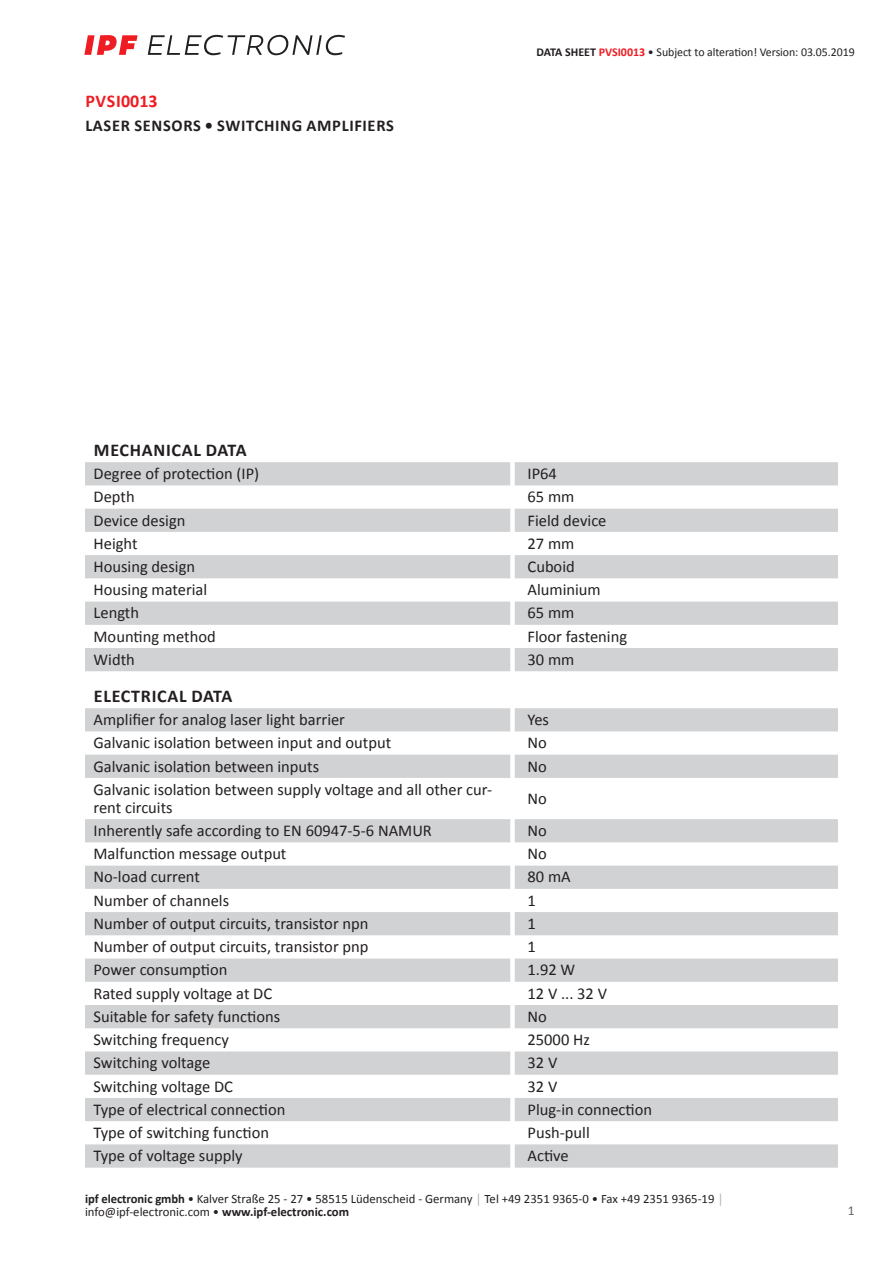
<style>
.page{position:relative;width:893px;height:1263px;background:#fff}
.page>*{position:absolute;margin:0;border:0;box-sizing:border-box;transform-origin:0 0}
.t1{font:700 18px "Calibri";letter-spacing:.04em;color:#231f20}
.t2{font:700 18px "Calibri";letter-spacing:.02em;color:#ee1d23}
.t3{font:16.5px/18px "Calibri";color:#231f20}
.t4{font:700 16.5px "Calibri";letter-spacing:.04em;color:#231f20}
.t5{font:13.5px "Calibri";color:#636366}
.t6{font:12.75px/12.6px "Calibri";color:#231f20}
.t7{font:12px "Calibri";letter-spacing:-.005em;color:#231f20}
.s1{font-weight:700}
.s2{font-weight:700;color:#ee1d23}
.s3{color:#a8a9ad}
</style>
<div class="page">
<svg style="left:148px;top:35px;width:197px;height:20px"></svg>
<svg style="left:84px;top:35px;width:54px;height:20px"></svg>
<svg style="left:85px;top:462px;width:753px;height:209px;fill:#d1d2d4"></svg>
<svg style="left:85px;top:708px;width:753px;height:459px"></svg>
<p class="t2" style="left:85px;top:88px;width:74px">PVSI0013</p>
<p class="t4" style="left:85px;top:114px;width:310px">LASER SENSORS • SWITCHING AMPLIFIERS</p>
<p class="t7" style="left:536px;top:44px;width:320px"><span class="s1">DATA SHEET</span> <span class="s2">PVSI0013</span> • Subject to alteration! Version: 03.05.2019</p>
<p class="t1" style="left:94px;top:437px;width:154px">MECHANICAL DATA</p>
<p class="t3" style="left:94px;top:464px;width:167px">Degree of protection (IP)</p>
<p class="t3" style="left:527px;top:464px;width:31px">IP64</p>
<p class="t3" style="left:94px;top:487px;width:43px">Depth</p>
<p class="t3" style="left:527px;top:487px;width:48px">65 mm</p>
<p class="t3" style="left:94px;top:511px;width:93px">Device design</p>
<p class="t3" style="left:527px;top:511px;width:80px">Field device</p>
<p class="t3" style="left:94px;top:534px;width:46px">Height</p>
<p class="t3" style="left:527px;top:534px;width:48px">27 mm</p>
<p class="t3" style="left:94px;top:557px;width:103px">Housing design</p>
<p class="t3" style="left:527px;top:557px;width:49px">Cuboid</p>
<p class="t3" style="left:94px;top:580px;width:115px">Housing material</p>
<p class="t3" style="left:527px;top:580px;width:75px">Aluminium</p>
<p class="t3" style="left:94px;top:603px;width:47px">Length</p>
<p class="t3" style="left:527px;top:603px;width:48px">65 mm</p>
<p class="t3" style="left:94px;top:627px;width:124px">Mounting method</p>
<p class="t3" style="left:527px;top:627px;width:101px">Floor fastening</p>
<p class="t3" style="left:94px;top:650px;width:43px">Width</p>
<p class="t3" style="left:527px;top:650px;width:48px">30 mm</p>
<p class="t1" style="left:94px;top:683px;width:140px">ELECTRICAL DATA</p>
<p class="t3" style="left:94px;top:710px;width:253px">Amplifier for analog laser light barrier</p>
<p class="t3" style="left:527px;top:710px;width:23px">Yes</p>
<p class="t3" style="left:94px;top:733px;width:299px">Galvanic isolation between input and output</p>
<p class="t3" style="left:527px;top:733px;width:21px">No</p>
<p class="t3" style="left:94px;top:757px;width:227px">Galvanic isolation between inputs</p>
<p class="t3" style="left:527px;top:757px;width:21px">No</p>
<p class="t3" style="left:94px;top:780px;width:400px">Galvanic isolation between supply voltage and all other cur&shy;rent circuits</p>
<p class="t3" style="left:527px;top:789px;width:21px">No</p>
<p class="t3" style="left:94px;top:821px;width:340px">Inherently safe according to EN 60947-5-6 NAMUR</p>
<p class="t3" style="left:527px;top:821px;width:21px">No</p>
<p class="t3" style="left:94px;top:844px;width:194px">Malfunction message output</p>
<p class="t3" style="left:527px;top:844px;width:21px">No</p>
<p class="t3" style="left:94px;top:867px;width:108px">No-load current</p>
<p class="t3" style="left:527px;top:867px;width:45px">80 mA</p>
<p class="t3" style="left:94px;top:891px;width:137px">Number of channels</p>
<p class="t3" style="left:527px;top:891px;width:10px">1</p>
<p class="t3" style="left:94px;top:914px;width:276px">Number of output circuits, transistor npn</p>
<p class="t3" style="left:527px;top:914px;width:10px">1</p>
<p class="t3" style="left:94px;top:937px;width:276px">Number of output circuits, transistor pnp</p>
<p class="t3" style="left:527px;top:937px;width:10px">1</p>
<p class="t3" style="left:94px;top:960px;width:135px">Power consumption</p>
<p class="t3" style="left:527px;top:960px;width:49px">1.92 W</p>
<p class="t3" style="left:94px;top:984px;width:180px">Rated supply voltage at DC</p>
<p class="t3" style="left:527px;top:984px;width:81px">12 V ... 32 V</p>
<p class="t3" style="left:94px;top:1007px;width:188px">Suitable for safety functions</p>
<p class="t3" style="left:527px;top:1007px;width:21px">No</p>
<p class="t3" style="left:94px;top:1030px;width:137px">Switching frequency</p>
<p class="t3" style="left:527px;top:1030px;width:64px">25000 Hz</p>
<p class="t3" style="left:94px;top:1053px;width:118px">Switching voltage</p>
<p class="t3" style="left:527px;top:1053px;width:31px">32 V</p>
<p class="t3" style="left:94px;top:1077px;width:141px">Switching voltage DC</p>
<p class="t3" style="left:527px;top:1077px;width:31px">32 V</p>
<p class="t3" style="left:94px;top:1100px;width:193px">Type of electrical connection</p>
<p class="t3" style="left:527px;top:1100px;width:126px">Plug-in connection</p>
<p class="t3" style="left:94px;top:1123px;width:177px">Type of switching function</p>
<p class="t3" style="left:527px;top:1123px;width:64px">Push-pull</p>
<p class="t3" style="left:94px;top:1146px;width:151px">Type of voltage supply</p>
<p class="t3" style="left:527px;top:1146px;width:43px">Active</p>
<p class="t6" style="left:85px;top:1192px;width:640px"><span class="s1">ipf electronic gmbh</span> • Kalver Straße 25 - 27 • 58515 Lüdenscheid - Germany <span class="s3">│</span> Tel +49 2351 9365-0 • Fax +49 2351 9365-19 <span class="s3">│ </span>info@ipf-electronic.com • <span class="s1">www.ipf-electronic.com</span></p>
<p class="t5" style="left:848px;top:1201px;width:8px">1</p>
</div>
